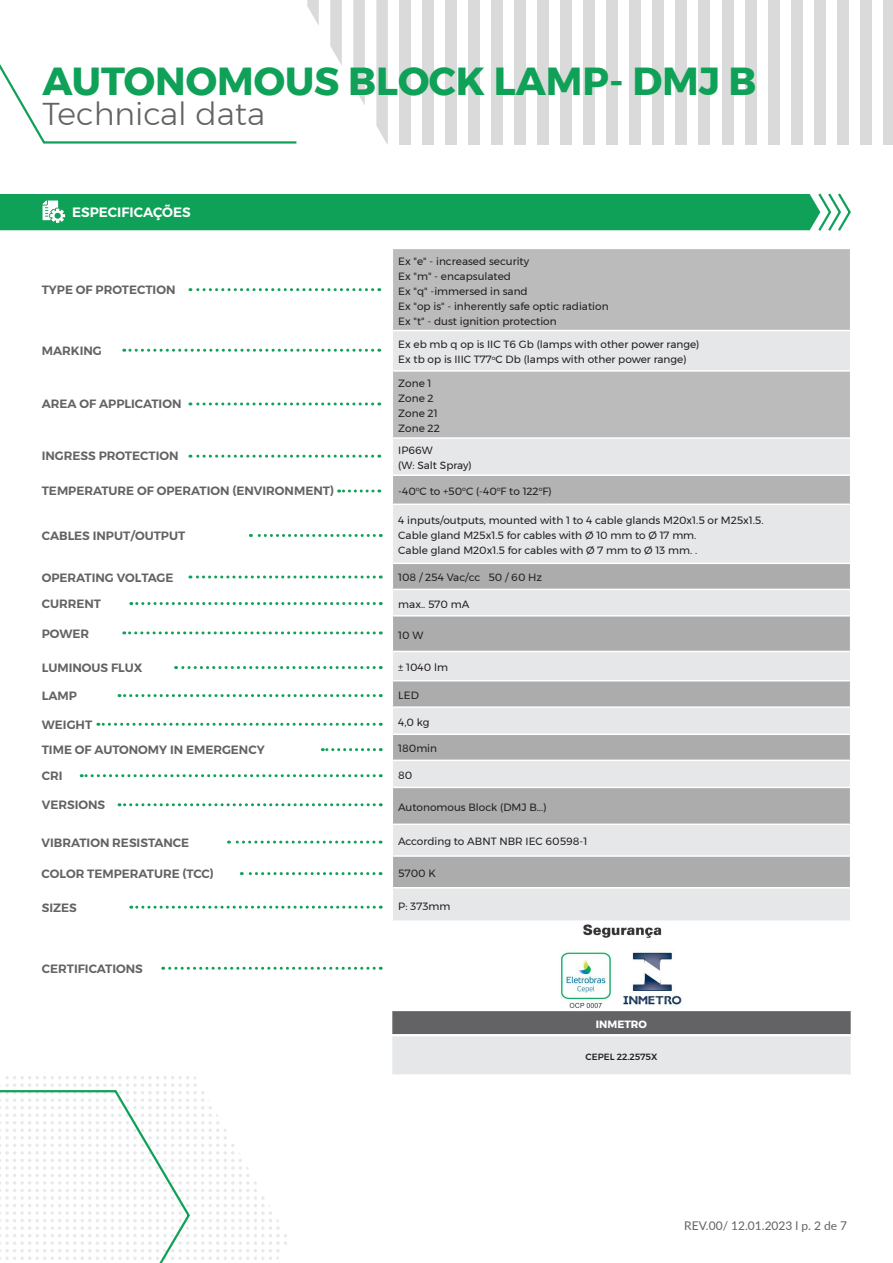
<style>
.page{position:relative;width:893px;height:1263px;background:#fff}
.page>*{position:absolute;margin:0;border:0;box-sizing:border-box;transform-origin:0 0}
.t1{font:700 39px "Montserrat";color:#0fa157}
.t2{font:300 31.5px "Montserrat";color:#636366}
.t3{font:600 13.5px "Montserrat";color:#fff}
.t4{font:600 12px "Montserrat";color:#636366}
.t5{font:12px "Lato";color:#636366}
.t6{font:10.5px "Montserrat";color:#231f20}
.t7{font:700 10.5px "Montserrat";color:#fff}
.t8{font:500 9px "Montserrat";color:#231f20}
</style>
<div class="page">
<svg style="left:399px;top:144px;width:12px;height:1px"></svg>
<svg style="left:422px;top:144px;width:12px;height:1px"></svg>
<svg style="left:445px;top:144px;width:12px;height:1px"></svg>
<svg style="left:468px;top:144px;width:12px;height:1px"></svg>
<svg style="left:491px;top:144px;width:12px;height:1px"></svg>
<svg style="left:514px;top:144px;width:12px;height:1px"></svg>
<svg style="left:307px;top:0;width:12px;height:26px"></svg>
<svg style="left:330px;top:0;width:12px;height:65px"></svg>
<svg style="left:353px;top:0;width:12px;height:105px"></svg>
<svg style="left:376px;top:0;width:12px;height:145px;background:#ddd"></svg>
<div style="left:399px;top:0;width:12px;height:144px;background:#dadada"></div>
<div style="left:422px;top:0;width:12px;height:144px;background:#dadada"></div>
<div style="left:445px;top:0;width:12px;height:144px;background:#dadada"></div>
<div style="left:468px;top:0;width:12px;height:144px;background:#dadada"></div>
<div style="left:491px;top:0;width:12px;height:144px;background:#dadada"></div>
<div style="left:514px;top:0;width:12px;height:144px;background:#dadada"></div>
<div style="left:538px;top:0;width:11px;height:144px;background:#dadada"></div>
<div style="left:561px;top:0;width:11px;height:144px;background:#dadada"></div>
<div style="left:584px;top:0;width:11px;height:144px;background:#dadada"></div>
<div style="left:607px;top:0;width:11px;height:144px;background:#dadada"></div>
<div style="left:630px;top:0;width:11px;height:144px;background:#dadada"></div>
<div style="left:653px;top:0;width:11px;height:144px;background:#dadada"></div>
<div style="left:676px;top:0;width:11px;height:144px;background:#dadada"></div>
<div style="left:699px;top:0;width:11px;height:144px;background:#dadada"></div>
<div style="left:722px;top:0;width:11px;height:144px;background:#dadada"></div>
<div style="left:745px;top:0;width:11px;height:144px;background:#dadada"></div>
<div style="left:768px;top:0;width:11px;height:144px;background:#dadada"></div>
<div style="left:791px;top:0;width:11px;height:144px;background:#dadada"></div>
<div style="left:814px;top:0;width:11px;height:144px;background:#dadada"></div>
<div style="left:837px;top:0;width:11px;height:144px;background:#dadada"></div>
<div style="left:860px;top:0;width:11px;height:144px;background:#dadada"></div>
<div style="left:883px;top:0;width:10px;height:144px;background:#dadada"></div>
<svg style="left:0;top:64px;width:297px;height:80px"></svg>
<div style="left:393px;top:249px;width:457px;height:81px;background:#babbba"></div>
<svg style="left:393px;top:331px;width:457px;height:589px;background:#d9dadb"></svg>
<div style="left:392px;top:475px;width:459px;height:29px;background:#b3b3b3"></div>
<svg style="left:393px;top:564px;width:457px;height:323px;background:#c5c6c7"></svg>
<hr style="left:392px;top:370px;width:459px;height:2px;background:#fff">
<hr style="left:392px;top:437px;width:459px;height:2px;background:#fff">
<hr style="left:392px;top:474px;width:459px;height:2px;background:#fff">
<svg style="left:392px;top:476px;width:1px;height:27px"></svg>
<svg style="left:850px;top:476px;width:1px;height:27px"></svg>
<hr style="left:392px;top:503px;width:459px;height:2px;background:#fff">
<hr style="left:392px;top:563px;width:459px;height:1px;background:#fff">
<hr style="left:392px;top:589px;width:459px;height:1px;background:#fff">
<hr style="left:392px;top:615px;width:459px;height:1px;background:#fff">
<hr style="left:392px;top:651px;width:459px;height:1px;background:#fff">
<hr style="left:392px;top:680px;width:459px;height:1px;background:#fff">
<hr style="left:392px;top:706px;width:459px;height:2px;background:#fff">
<hr style="left:392px;top:733px;width:459px;height:2px;background:#fff">
<hr style="left:392px;top:760px;width:459px;height:1px;background:#fff">
<hr style="left:392px;top:787px;width:459px;height:1px;background:#fff">
<hr style="left:392px;top:823px;width:459px;height:2px;background:#fff">
<hr style="left:392px;top:855px;width:459px;height:2px;background:#fff">
<hr style="left:392px;top:887px;width:459px;height:1px;background:#fff">
<div style="left:392px;top:1035px;width:459px;height:40px;background:#e6e7e9"></div>
<hr style="left:391px;top:1035px;width:461px;height:1px;background:#fff">
<hr style="left:391px;top:1074px;width:461px;height:2px;background:#fff">
<div style="left:392px;top:1010px;width:459px;height:25px;background:#636366"></div>
<hr style="left:391px;top:1010px;width:461px;height:1px;background:#fff">
<hr style="left:391px;top:1034px;width:461px;height:1px;background:#fff">
<svg style="left:819px;top:193px;width:32px;height:38px"></svg>
<svg style="left:190px;top:288px;width:183px;height:3px"></svg>
<svg style="left:190px;top:402px;width:183px;height:3px"></svg>
<svg style="left:190px;top:455px;width:183px;height:3px"></svg>
<svg style="left:339px;top:489px;width:34px;height:3px"></svg>
<svg style="left:124px;top:349px;width:249px;height:3px"></svg>
<svg style="left:0;top:1076px;width:287px;height:187px"></svg>
<div style="left:0;top:194px;width:820px;height:36px;background:#0fa157"></div>
<svg style="left:163px;top:967px;width:211px;height:3px"></svg>
<svg style="left:250px;top:534px;width:124px;height:3px"></svg>
<svg style="left:190px;top:575px;width:184px;height:3px"></svg>
<svg style="left:131px;top:602px;width:243px;height:3px"></svg>
<svg style="left:176px;top:666px;width:198px;height:3px"></svg>
<svg style="left:119px;top:694px;width:255px;height:3px"></svg>
<svg style="left:322px;top:748px;width:52px;height:3px"></svg>
<svg style="left:98px;top:723px;width:276px;height:3px"></svg>
<svg style="left:81px;top:774px;width:293px;height:3px"></svg>
<svg style="left:124px;top:631px;width:250px;height:3px"></svg>
<svg style="left:119px;top:803px;width:255px;height:3px"></svg>
<svg style="left:131px;top:906px;width:243px;height:3px"></svg>
<img style="left:561px;top:924px;width:121px;height:84px">
<svg style="left:228px;top:840px;width:146px;height:3px"></svg>
<svg style="left:241px;top:872px;width:133px;height:3px"></svg>
<p class="t1" style="left:43px;top:50px;width:715px">AUTONOMOUS BLOCK LAMP- DMJ B</p>
<p class="t2" style="left:43px;top:90px;width:224px">Technical data</p>
<p class="t3" style="left:72px;top:202px;width:120px">ESPECIFICAÇÕES</p>
<p class="t4" style="left:42px;top:280px;width:135px">TYPE OF PROTECTION</p>
<p class="t4" style="left:42px;top:341px;width:62px">MARKING</p>
<p class="t4" style="left:42px;top:394px;width:141px">AREA OF APPLICATION</p>
<p class="t4" style="left:42px;top:447px;width:138px">INGRESS PROTECTION</p>
<p class="t4" style="left:42px;top:482px;width:294px">TEMPERATURE OF OPERATION (ENVIRONMENT)</p>
<p class="t4" style="left:42px;top:526px;width:145px">CABLES INPUT/OUTPUT</p>
<p class="t4" style="left:42px;top:568px;width:133px">OPERATING VOLTAGE</p>
<p class="t4" style="left:42px;top:594px;width:61px">CURRENT</p>
<p class="t4" style="left:42px;top:624px;width:49px">POWER</p>
<p class="t4" style="left:42px;top:658px;width:102px">LUMINOUS FLUX</p>
<p class="t4" style="left:42px;top:686px;width:37px">LAMP</p>
<p class="t4" style="left:42px;top:715px;width:52px">WEIGHT</p>
<p class="t4" style="left:42px;top:740px;width:224px">TIME OF AUTONOMY IN EMERGENCY</p>
<p class="t4" style="left:42px;top:767px;width:22px">CRI</p>
<p class="t4" style="left:42px;top:796px;width:65px">VERSIONS</p>
<p class="t4" style="left:42px;top:833px;width:149px">VIBRATION RESISTANCE</p>
<p class="t4" style="left:42px;top:864px;width:174px">COLOR TEMPERATURE (TCC)</p>
<p class="t4" style="left:42px;top:898px;width:37px">SIZES</p>
<p class="t4" style="left:42px;top:959px;width:103px">CERTIFICATIONS</p>
<p class="t6" style="left:398px;top:253px;width:132px">Ex "e" - increased security</p>
<p class="t6" style="left:398px;top:268px;width:114px">Ex "m" - encapsulated</p>
<p class="t6" style="left:398px;top:283px;width:131px">Ex "q" -immersed in sand</p>
<p class="t6" style="left:398px;top:298px;width:212px">Ex "op is" - inherently safe optic radiation</p>
<p class="t6" style="left:398px;top:313px;width:160px">Ex "t" - dust ignition protection</p>
<p class="t6" style="left:398px;top:337px;width:303px">Ex eb mb q op is IIC T6 Gb (lamps with other power range)</p>
<p class="t6" style="left:398px;top:352px;width:290px">Ex tb op is IIIC T77<sup>o</sup>C Db (lamps with other power range)</p>
<p class="t6" style="left:398px;top:375px;width:35px">Zone 1</p>
<p class="t6" style="left:398px;top:390px;width:37px">Zone 2</p>
<p class="t6" style="left:398px;top:405px;width:41px">Zone 21</p>
<p class="t6" style="left:398px;top:420px;width:43px">Zone 22</p>
<p class="t6" style="left:398px;top:442px;width:36px">IP66W</p>
<p class="t6" style="left:398px;top:457px;width:75px">(W: Salt Spray)</p>
<p class="t6" style="left:398px;top:483px;width:155px">-40<sup>o</sup>C to +50<sup>o</sup>C (-40<sup>o</sup>F to 122<sup>o</sup>F)</p>
<p class="t6" style="left:398px;top:512px;width:367px">4 inputs/outputs, mounted with 1 to 4 cable glands M20x1.5 or M25x1.5.</p>
<p class="t6" style="left:398px;top:527px;width:300px">Cable gland M25x1.5 for cables with Ø 10 mm to Ø 17 mm.</p>
<p class="t6" style="left:398px;top:542px;width:301px">Cable gland M20x1.5 for cables with Ø 7 mm to Ø 13 mm. .</p>
<p class="t6" style="left:398px;top:570px;width:145px">108 / 254 Vac/cc 50 / 60 Hz</p>
<p class="t6" style="left:398px;top:596px;width:73px">max.. 570 mA</p>
<p class="t6" style="left:398px;top:627px;width:27px">10 W</p>
<p class="t6" style="left:398px;top:659px;width:51px">± 1040 lm</p>
<p class="t6" style="left:398px;top:687px;width:22px">LED</p>
<p class="t6" style="left:398px;top:714px;width:33px">4,0 kg</p>
<p class="t6" style="left:398px;top:741px;width:40px">180min</p>
<p class="t6" style="left:398px;top:767px;width:16px">80</p>
<p class="t6" style="left:398px;top:799px;width:150px">Autonomous Block (DMJ B...)</p>
<p class="t6" style="left:398px;top:833px;width:190px">According to ABNT NBR IEC 60598-1</p>
<p class="t6" style="left:398px;top:865px;width:39px">5700 K</p>
<p class="t6" style="left:398px;top:898px;width:54px">P: 373mm</p>
<p class="t7" style="left:596px;top:1015px;width:53px">INMETRO</p>
<p class="t8" style="left:586px;top:1049px;width:73px">CEPEL 22.2575X</p>
<p class="t5" style="left:684px;top:1217px;width:165px">REV.00/ 12.01.2023 l p. 2 de 7</p>
</div>
